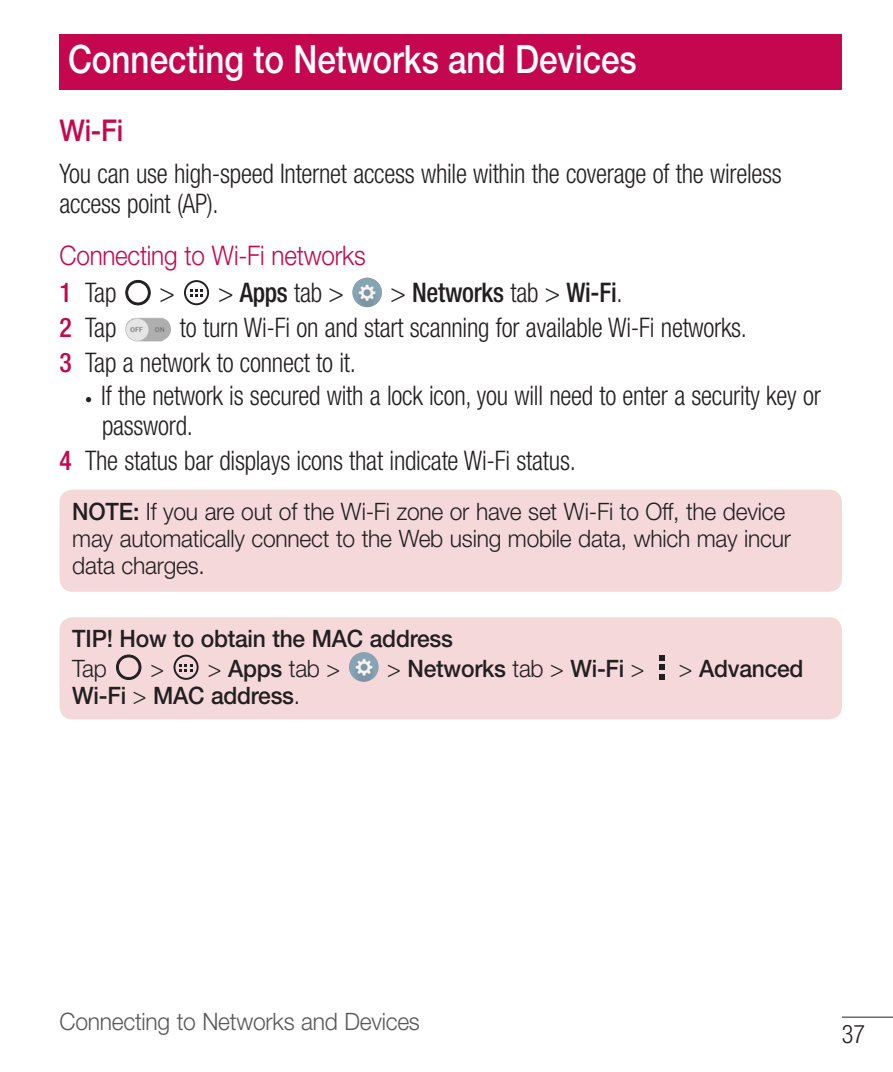
<style>
.page{position:relative;width:893px;height:1072px;background:#fff}
.page>*{position:absolute;margin:0;border:0;box-sizing:border-box;transform-origin:0 0}
.Head_01_TOC{font:500 39px "Helvetica Neue LT Pro";color:#fff;scale:.85 1}
.Head_02_TOC{font:500 30px "Helvetica Neue LT Pro";color:#c50750;scale:.9 1}
.main_Num{font:300 condensed 27px "Helvetica Neue LT Pro";letter-spacing:-.01em;color:#231f20;scale:.95 1}
.main{font:300 condensed 27px/30px "Helvetica Neue LT Pro";letter-spacing:-.01em;color:#231f20;scale:.95 1}
.main_DOT{font:300 condensed 27px/30px "Helvetica Neue LT Pro";letter-spacing:-.01em;color:#231f20;scale:.95 1}
.Head_03{font:300 27px "Helvetica Neue LT Pro";letter-spacing:-.01em;color:#c50750;scale:.9 1}
.main_Num_1{font:500 condensed 27px "Helvetica Neue LT Pro";letter-spacing:-.01em;color:#231f20;scale:.95 1}
.main_Num_1-2{font:300 condensed 27px "Helvetica Neue LT Pro";letter-spacing:-.01em;color:#231f20;scale:.95 1}
.t1{font:300 condensed 25.5px "Helvetica Neue LT Pro";color:#231f20;scale:.95 1}
.t2{font:300 24px/27px "Helvetica Neue LT Pro";letter-spacing:-.01em;color:#231f20;scale:.95 1}
.t3{font:500 24px/29.4px "Helvetica Neue LT Pro";letter-spacing:-.01em;color:#231f20;scale:.95 1}
.t4{font:300 24px "Helvetica Neue LT Pro";letter-spacing:-.01em;color:#57585a;scale:.95 1}
.s1{font-weight:500;color:#c50750}
.s2{font-weight:500}
.s3{font-weight:300}
.s4{font-size:15px}
</style>
<div class="page">
<hr style="left:842px;top:1016px;width:51px;height:1px;background:#231f20">
<svg style="left:126px;top:280px;width:24px;height:25px"></svg>
<svg style="left:184px;top:280px;width:25px;height:25px"></svg>
<img style="left:352px;top:277px;width:30px;height:30px;border-radius:15px">
<img style="left:125px;top:317px;width:46px;height:24px">
<div style="left:60px;top:489px;width:782px;height:102px;background:#f5d8da;border-radius:13px"></div>
<div style="left:60px;top:617px;width:782px;height:102px;background:#f5d8da;border-radius:13px"></div>
<svg style="left:116px;top:655px;width:25px;height:24px"></svg>
<svg style="left:173px;top:654px;width:26px;height:26px"></svg>
<img style="left:349px;top:652px;width:30px;height:30px;border-radius:15px">
<svg style="left:659px;top:655px;width:5px;height:24px"></svg>
<div style="left:60px;top:34px;width:782px;height:55px;background:#c50750"></div>
<p class="Head_01_TOC" style="left:68px;top:35px;width:671px">Connecting to Networks and Devices</p>
<p class="Head_02_TOC" style="left:60px;top:112px;width:73px">Wi-Fi</p>
<p class="main" style="left:60px;top:158px;width:762px">You can use high-speed Internet access while within the coverage of the wireless access point (AP).</p>
<p class="Head_03" style="left:60px;top:239px;width:342px">Connecting to Wi-Fi networks</p>
<p class="main_Num_1-2" style="left:60px;top:277px;width:61px"><span class="s1">1</span> Tap</p>
<p class="main_Num_1-2" style="left:160px;top:277px;width:196px">&gt; &gt; <span class="s2">Apps</span> tab &gt;</p>
<p class="main_Num_1" style="left:390px;top:276px;width:246px"><span class="s3">&gt;</span> Networks <span class="s3">tab &gt;</span> Wi-Fi<span class="s3">.</span></p>
<p class="main_Num" style="left:60px;top:312px;width:61px"><span class="s1">2</span> Tap</p>
<p class="main_Num" style="left:180px;top:312px;width:598px">to turn Wi-Fi on and start scanning for available Wi-Fi networks.</p>
<p class="main_Num" style="left:60px;top:347px;width:314px"><span class="s1">3</span> Tap a network to connect to it.</p>
<p class="main_DOT" style="left:102px;top:380px;width:758px;text-indent:-17px"><span class="s4">•</span> If the network is secured with a lock icon, you will need to enter a security key or password.</p>
<p class="main_Num" style="left:60px;top:445px;width:545px"><span class="s1">4</span> The status bar displays icons that indicate Wi-Fi status.</p>
<p class="t2" style="left:72px;top:497px;width:758px"><span class="s2">NOTE:</span> If you are out of the Wi-Fi zone or have set Wi-Fi to Off, the device may automatically connect to the Web using mobile data, which may incur data charges.</p>
<p class="t3" style="left:72px;top:623px;width:402px">TIP! How to obtain the MAC address<br><span class="s3">Tap</span></p>
<p class="t2" style="left:151px;top:654px;width:201px">&gt; &gt; <span class="s2">Apps</span> tab &gt;</p>
<p class="t3" style="left:387px;top:653px;width:272px"><span class="s3">&gt;</span> Networks <span class="s3">tab &gt;</span> Wi-Fi <span class="s3">&gt;</span></p>
<p class="t3" style="left:679px;top:653px;width:133px"><span class="s3">&gt;</span> Advanced</p>
<p class="t3" style="left:72px;top:680px;width:241px">Wi-Fi <span class="s3">&gt;</span> MAC address<span class="s3">.</span></p>
<p class="t4" style="left:60px;top:1006px;width:381px">Connecting to Networks and Devices</p>
<p class="t1" style="left:842px;top:1019px;width:26px">37</p>
</div>
